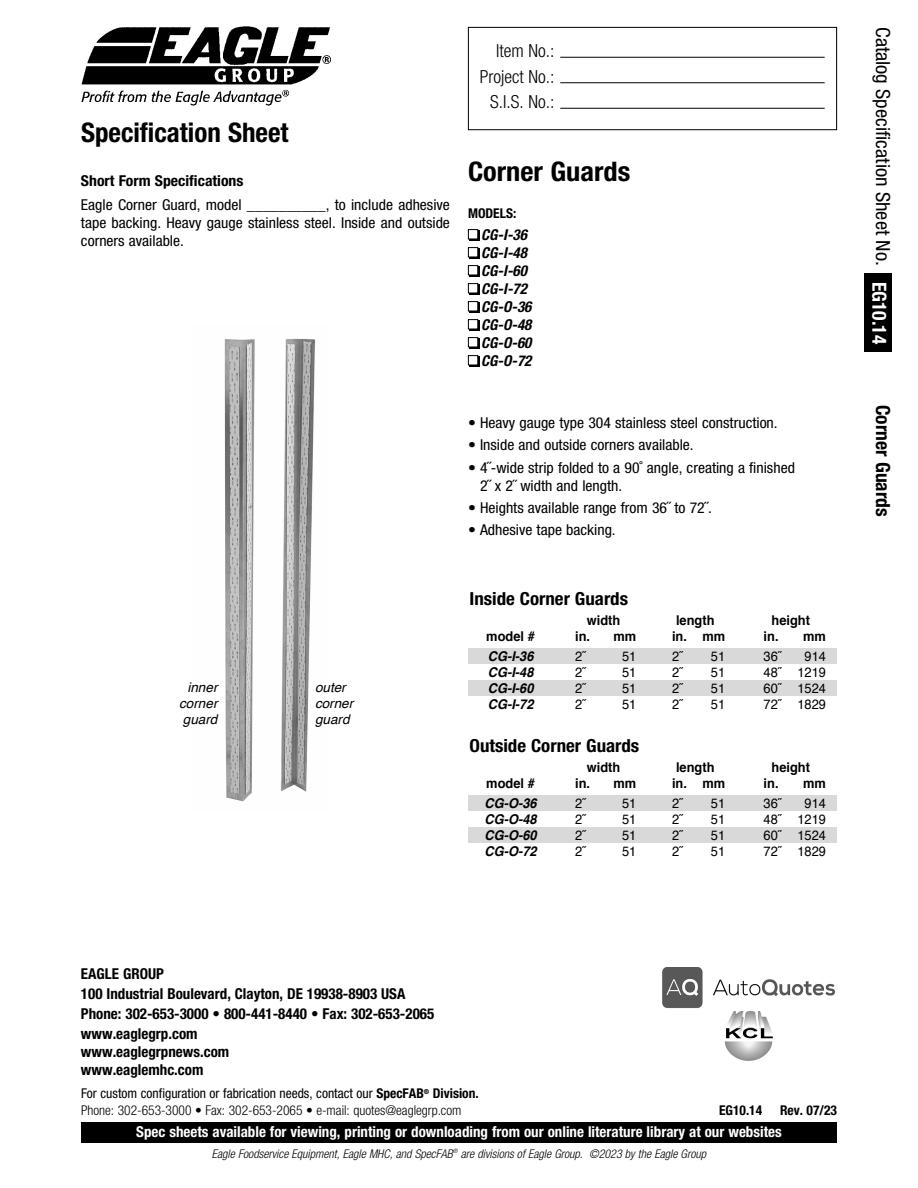
<style>
.page{position:relative;width:918px;height:1188px;background:#fff}
.page>*{position:absolute;margin:0;border:0;box-sizing:border-box;transform-origin:0 0}
.t1{font:700 condensed 27px "Helvetica Neue LT Pro";color:#000}
.t2{font:700 condensed 27px "Helvetica Neue LT Pro";color:#000;scale:1.05 1}
.t3{font:condensed 19.5px "Helvetica Neue LT Pro";color:#000;scale:1.05 1}
.t4{font:700 condensed 19.5px "Helvetica Neue LT Pro";color:#000}
.t5{font:700 condensed 19.5px "Helvetica Neue LT Pro";color:#fff}
.t6{font:700 condensed 18px "Helvetica Neue LT Pro";color:#000;scale:1.05 1}
.t7{font:300 condensed 18px/25.5px "Helvetica Neue LT Pro";color:#000;text-align:right}
.t8{font:condensed 15px/18px "Helvetica Neue LT Pro";color:#000;text-align:justify;scale:1.05 1}
.t9{font:700 condensed 15px/20.1px "Helvetica Neue LT Pro";color:#000}
.t10{font:700 condensed 15px "Helvetica Neue LT Pro";color:#fff}
.t11{font:italic 700 condensed 15px/18px "Helvetica Neue LT Pro";color:#000}
.t12{font:700 condensed 15px "Helvetica Neue LT Pro";color:#000;scale:1.05 1}
.t13{font:300 condensed 13.5px/16.2px "Helvetica Neue LT Pro";color:#000}
.t14{font:13.5px "Helvetica";color:#000;scale:.95 1}
.t15{font:700 13.5px "Helvetica";color:#000;scale:.95 1}
.t16{font:italic 700 13.5px "Helvetica";color:#000;scale:.95 1}
.t17{font:italic 13.5px/16.2px "Helvetica";color:#000}
.t18{font:700 condensed 13.5px "Helvetica Neue LT Pro";color:#000}
.t19{font:italic 300 condensed 12px "Helvetica Neue LT Pro";color:#000}
.s1{font-weight:400}
.s2{font-weight:700}
</style>
<div class="page">
<div style="left:470px;top:231px;width:10px;height:10px;background:#000"></div>
<div style="left:469px;top:230px;width:8px;height:9px;background:#fff"></div>
<div style="left:468px;top:229px;width:10px;height:10px;border:1px solid #000"></div>
<div style="left:470px;top:249px;width:10px;height:10px;background:#000"></div>
<div style="left:469px;top:248px;width:8px;height:9px;background:#fff"></div>
<div style="left:468px;top:247px;width:10px;height:10px;border:1px solid #000"></div>
<div style="left:470px;top:267px;width:10px;height:10px;background:#000"></div>
<div style="left:469px;top:266px;width:8px;height:9px;background:#fff"></div>
<div style="left:468px;top:265px;width:10px;height:10px;border:1px solid #000"></div>
<div style="left:470px;top:285px;width:10px;height:10px;background:#000"></div>
<div style="left:469px;top:284px;width:8px;height:9px;background:#fff"></div>
<div style="left:468px;top:283px;width:10px;height:10px;border:1px solid #000"></div>
<div style="left:470px;top:303px;width:10px;height:10px;background:#000"></div>
<div style="left:469px;top:302px;width:8px;height:9px;background:#fff"></div>
<div style="left:468px;top:301px;width:10px;height:10px;border:1px solid #000"></div>
<div style="left:470px;top:321px;width:10px;height:10px;background:#000"></div>
<div style="left:469px;top:320px;width:8px;height:9px;background:#fff"></div>
<div style="left:468px;top:319px;width:10px;height:10px;border:1px solid #000"></div>
<div style="left:470px;top:339px;width:10px;height:10px;background:#000"></div>
<div style="left:469px;top:338px;width:8px;height:9px;background:#fff"></div>
<div style="left:468px;top:337px;width:10px;height:10px;border:1px solid #000"></div>
<div style="left:470px;top:357px;width:10px;height:10px;background:#000"></div>
<div style="left:469px;top:356px;width:8px;height:9px;background:#fff"></div>
<div style="left:468px;top:355px;width:10px;height:10px;border:1px solid #000"></div>
<div style="left:468px;top:27px;width:369px;height:103px;border:1px solid #000"></div>
<hr style="left:560px;top:82px;width:265px;height:1px;background:#000">
<hr style="left:560px;top:57px;width:265px;height:1px;background:#000">
<hr style="left:560px;top:108px;width:265px;height:1px;background:#000">
<img style="left:81px;top:27px;width:249px;height:79px">
<img style="left:224px;top:338px;width:92px;height:464px">
<div style="left:468px;top:648px;width:369px;height:15px;background:#d9d9d9"></div>
<div style="left:468px;top:680px;width:369px;height:16px;background:#d9d9d9"></div>
<div style="left:468px;top:795px;width:369px;height:15px;background:#d9d9d9"></div>
<div style="left:468px;top:827px;width:369px;height:16px;background:#d9d9d9"></div>
<div style="left:864px;top:274px;width:28px;height:78px;background:#000"></div>
<img style="left:724px;top:1011px;width:49px;height:49px">
<img style="left:662px;top:968px;width:173px;height:40px">
<div style="left:81px;top:1122px;width:756px;height:21px;background:#000"></div>
<h1 class="t1" style="left:81px;top:123px;width:209px">Specification Sheet</h1>
<p class="t12" style="left:81px;top:176px;width:156px">Short Form Specifications</p>
<p class="t8" style="left:81px;top:197px;width:353px">Eagle Corner Guard, model __________, to include adhesive tape backing. Heavy gauge stainless steel. Inside and outside corners available.</p>
<p class="t7" style="left:480px;top:39px;width:76px">Item No.:<br>Project No.:<br>S.I.S. No.:</p>
<h1 class="t2" style="left:468px;top:162px;width:156px">Corner Guards</h1>
<p class="t18" style="left:468px;top:208px;width:50px">MODELS:</p>
<p class="t11" style="left:481px;top:226px;width:52px">CG-I-36<br>CG-I-48<br>CG-I-60<br>CG-I-72<br>CG-O-36<br>CG-O-48<br>CG-O-60<br>CG-O-72</p>
<p class="t8" style="left:468px;top:415px;width:296px">• Heavy gauge type 304 stainless steel construction.</p>
<p class="t8" style="left:468px;top:438px;width:216px">• Inside and outside corners available.</p>
<p class="t8" style="left:480px;top:460px;width:301px;text-indent:-12px">• 4˝-wide strip folded to a 90˚ angle, creating a finished<br>2˝ x 2˝ width and length.</p>
<p class="t8" style="left:468px;top:500px;width:234px">• Heights available range from 36˝ to 72˝.</p>
<p class="t8" style="left:468px;top:522px;width:142px">• Adhesive tape backing.</p>
<p class="t17" style="left:179px;top:680px;width:40px;text-align:justify;text-indent:8px">inner corner guard</p>
<p class="t17" style="left:315px;top:680px;width:40px">outer corner guard</p>
<p class="t6" style="left:470px;top:592px;width:153px">Inside Corner Guards</p>
<p class="t15" style="left:587px;top:615px;width:37px">width</p>
<p class="t15" style="left:676px;top:615px;width:42px">length</p>
<p class="t15" style="left:772px;top:615px;width:42px">height</p>
<p class="t15" style="left:486px;top:631px;width:53px">model #</p>
<p class="t15" style="left:575px;top:631px;width:66px">in. mm</p>
<p class="t15" style="left:672px;top:631px;width:57px">in. mm</p>
<p class="t15" style="left:764px;top:631px;width:67px">in. mm</p>
<p class="t16" style="left:488px;top:650px;width:50px">CG-I-36</p>
<p class="t14" style="left:575px;top:650px;width:14px">2˝</p>
<p class="t14" style="left:622px;top:650px;width:17px">51</p>
<p class="t14" style="left:672px;top:650px;width:13px">2˝</p>
<p class="t14" style="left:711px;top:650px;width:17px">51</p>
<p class="t14" style="left:764px;top:650px;width:21px">36˝</p>
<p class="t14" style="left:805px;top:650px;width:24px">914</p>
<p class="t16" style="left:488px;top:666px;width:50px">CG-I-48</p>
<p class="t14" style="left:575px;top:666px;width:14px">2˝</p>
<p class="t14" style="left:622px;top:666px;width:17px">51</p>
<p class="t14" style="left:672px;top:666px;width:13px">2˝</p>
<p class="t14" style="left:711px;top:666px;width:17px">51</p>
<p class="t14" style="left:764px;top:666px;width:67px">48˝ 1219</p>
<p class="t16" style="left:488px;top:683px;width:50px">CG-I-60</p>
<p class="t14" style="left:575px;top:683px;width:14px">2˝</p>
<p class="t14" style="left:622px;top:683px;width:17px">51</p>
<p class="t14" style="left:672px;top:683px;width:13px">2˝</p>
<p class="t14" style="left:711px;top:683px;width:17px">51</p>
<p class="t14" style="left:764px;top:683px;width:67px">60˝ 1524</p>
<p class="t16" style="left:488px;top:699px;width:50px">CG-I-72</p>
<p class="t14" style="left:575px;top:699px;width:14px">2˝</p>
<p class="t14" style="left:622px;top:699px;width:17px">51</p>
<p class="t14" style="left:672px;top:699px;width:13px">2˝</p>
<p class="t14" style="left:711px;top:699px;width:17px">51</p>
<p class="t14" style="left:764px;top:699px;width:67px">72˝ 1829</p>
<p class="t6" style="left:470px;top:739px;width:163px">Outside Corner Guards</p>
<p class="t15" style="left:587px;top:762px;width:37px">width</p>
<p class="t15" style="left:676px;top:762px;width:42px">length</p>
<p class="t15" style="left:772px;top:762px;width:42px">height</p>
<p class="t15" style="left:486px;top:778px;width:53px">model #</p>
<p class="t15" style="left:575px;top:778px;width:66px">in. mm</p>
<p class="t15" style="left:672px;top:778px;width:57px">in. mm</p>
<p class="t15" style="left:764px;top:778px;width:67px">in. mm</p>
<p class="t16" style="left:485px;top:797px;width:56px">CG-O-36</p>
<p class="t14" style="left:575px;top:797px;width:14px">2˝</p>
<p class="t14" style="left:622px;top:797px;width:17px">51</p>
<p class="t14" style="left:672px;top:797px;width:13px">2˝</p>
<p class="t14" style="left:711px;top:797px;width:17px">51</p>
<p class="t14" style="left:764px;top:797px;width:21px">36˝</p>
<p class="t14" style="left:805px;top:797px;width:24px">914</p>
<p class="t16" style="left:485px;top:813px;width:56px">CG-O-48</p>
<p class="t14" style="left:575px;top:813px;width:14px">2˝</p>
<p class="t14" style="left:622px;top:813px;width:17px">51</p>
<p class="t14" style="left:672px;top:813px;width:13px">2˝</p>
<p class="t14" style="left:711px;top:813px;width:17px">51</p>
<p class="t14" style="left:764px;top:813px;width:67px">48˝ 1219</p>
<p class="t16" style="left:485px;top:830px;width:56px">CG-O-60</p>
<p class="t14" style="left:575px;top:830px;width:14px">2˝</p>
<p class="t14" style="left:622px;top:830px;width:17px">51</p>
<p class="t14" style="left:672px;top:830px;width:13px">2˝</p>
<p class="t14" style="left:711px;top:830px;width:17px">51</p>
<p class="t14" style="left:764px;top:830px;width:67px">60˝ 1524</p>
<p class="t16" style="left:485px;top:846px;width:56px">CG-O-72</p>
<p class="t14" style="left:575px;top:846px;width:14px">2˝</p>
<p class="t14" style="left:622px;top:846px;width:17px">51</p>
<p class="t14" style="left:672px;top:846px;width:13px">2˝</p>
<p class="t14" style="left:711px;top:846px;width:17px">51</p>
<p class="t14" style="left:764px;top:846px;width:67px">72˝ 1829</p>
<h2 class="t3" style="left:890px;top:27px;width:229px;rotate:90deg">Catalog Specification Sheet No.</h2>
<h2 class="t5" style="left:886px;top:282px;width:64px;rotate:90deg">EG10.14</h2>
<h2 class="t4" style="left:890px;top:405px;width:113px;rotate:90deg">Corner Guards</h2>
<p class="t9" style="left:81px;top:965px;width:355px">EAGLE GROUP<br>100 Industrial Boulevard, Clayton, DE 19938-8903 USA Phone: 302-653-3000 • 800-441-8440 • Fax: 302-653-2065 www.eaglegrp.com</p>
<p class="t9" style="left:81px;top:1045px;width:150px;line-height:18px">www.eaglegrpnews.com www.eaglemhc.com</p>
<p class="t13" style="left:81px;top:1086px;width:399px"><span class="s1">For custom configuration or fabrication needs, contact our</span> <span class="s2">SpecFAB</span><sup>®</sup> <span class="s2">Division.<br></span>Phone: 302-653-3000 • Fax: 302-653-2065 • e-mail: quotes@eaglegrp.com</p>
<p class="t19" style="left:212px;top:1149px;width:496px">Eagle Foodservice Equipment, Eagle MHC, and SpecFAB<sup>®</sup> are divisions of Eagle Group. ©2023 by the Eagle Group</p>
<p class="t18" style="left:719px;top:1105px;width:45px">EG10.14</p>
<p class="t18" style="left:780px;top:1105px;width:58px">Rev. 07/23</p>
<p class="t10" style="left:136px;top:1126px;width:647px">Spec sheets available for viewing, printing or downloading from our online literature library at our websites</p>
</div>
